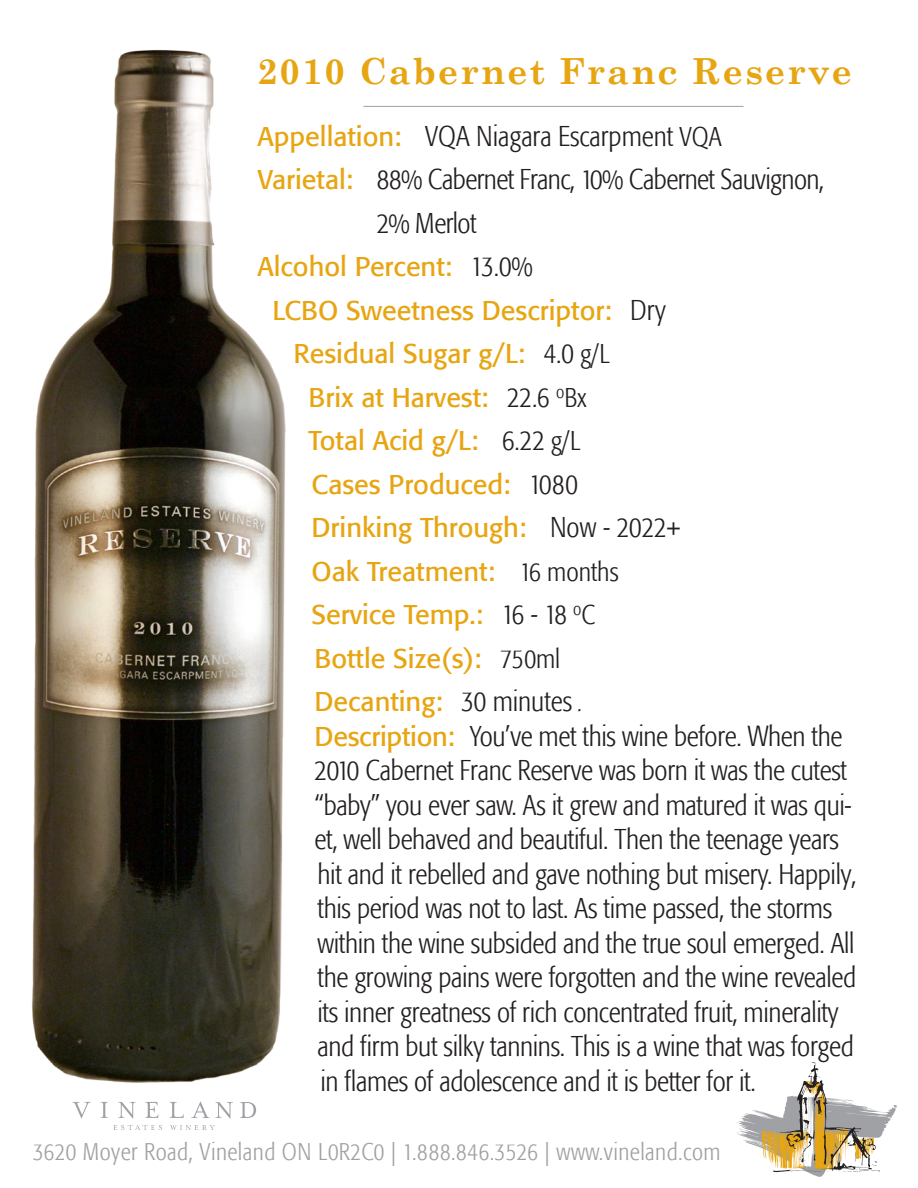
<style>
.page{position:relative;width:918px;height:1188px;background:#fff}
.page>*{position:absolute;margin:0;border:0;box-sizing:border-box;transform-origin:0 0}
.t1{font:700 36px "Century Schoolbook";letter-spacing:.05em;color:#e7a512}
.t2{font:300 condensed 28.5px/34.5px "Formata";letter-spacing:-.01em;color:#231f20}
.t3{font:27px "Formata";color:#e7a512}
.t4{font:300 condensed 24px "Formata";letter-spacing:.02em;color:#a0a1a5}
.s1{font-weight:400;font-stretch:normal;font-size:27px;color:#e7a512}
.s2{font-size:27px}
.s3{font-weight:300;font-stretch:condensed;font-size:28.5px;color:#231f20}
.s4{font-weight:300;font-stretch:condensed;color:#231f20}
.s5{font-weight:300;font-style:italic;font-size:21px;color:#231f20}
</style>
<div class="page">
<svg style="left:736px;top:1062px;width:161px;height:115px"></svg>
<img style="left:32px;top:49px;width:354px;height:1081px">
<hr style="left:363px;top:106px;width:381px;height:1px;background:#a0a1a5">
<p class="t1" style="left:257px;top:49px;width:597px">2010 Cabernet Franc Reserve</p>
<p class="t2" style="left:258px;top:119px;width:466px"><span class="s1">Appellation:</span> VQA Niagara Escarpment <span class="s2">VQA</span></p>
<p class="t2" style="left:377px;top:158px;width:449px;line-height:43.5px;text-indent:-119px"><span class="s1">Varietal:</span> 88% Cabernet Franc, 10% Cabernet Sauvignon,<br>2% Merlot</p>
<p class="t3" style="left:258px;top:250px;width:277px">Alcohol Percent: <span class="s3">13.0%</span></p>
<p class="t3" style="left:273px;top:294px;width:395px">LCBO Sweetness Descriptor: <span class="s3">Dry</span></p>
<p class="t3" style="left:294px;top:337px;width:318px">Residual Sugar g/L: <span class="s3">4.0</span> <span class="s4">g/L</span></p>
<p class="t3" style="left:309px;top:381px;width:279px">Brix at Harvest: <span class="s3">22.6</span> <sup>o</sup><span class="s4">Bx</span></p>
<p class="t3" style="left:309px;top:424px;width:274px">Total Acid g/L: <span class="s3">6.22</span> <span class="s4">g/L</span></p>
<p class="t3" style="left:312px;top:468px;width:268px">Cases Produced: <span class="s3">1080</span></p>
<p class="t3" style="left:312px;top:511px;width:371px">Drinking Through: <span class="s3">Now - 2022+</span></p>
<p class="t3" style="left:312px;top:555px;width:309px">Oak Treatment: <span class="s4">16 months</span></p>
<p class="t3" style="left:312px;top:598px;width:285px">Service Temp.: <span class="s3">16 - 18</span> <sup>o</sup><span class="s4">C</span></p>
<p class="t3" style="left:315px;top:642px;width:247px">Bottle Size(s): <span class="s4">750ml</span></p>
<p class="t3" style="left:315px;top:685px;width:270px">Decanting: <span class="s3">30 minutes</span> <span class="s5">.</span></p>
<p class="t2" style="left:315px;top:719px;width:543px"><span class="s1">Description:</span> You’ve met this wine before. When the 2010 Cabernet Franc Reserve was born it was the cutest “baby” you ever saw. As it grew and matured it was qui&shy;et, well behaved and beautiful. Then the teenage years hit and it rebelled and gave nothing but misery. Happily, this period was not to last. As time passed, the storms within the wine subsided and the true soul emerged. All the growing pains were forgotten and the wine revealed its inner greatness of rich concentrated fruit, minerality and firm but silky tannins. This is a wine that was forged in flames of adolescence and it is better for it.</p>
<p class="t4" style="left:33px;top:1138px;width:689px">3620 Moyer Road, Vineland ON L0R2C0 | 1.888.846.3526 | www.vineland.com</p>
</div>
